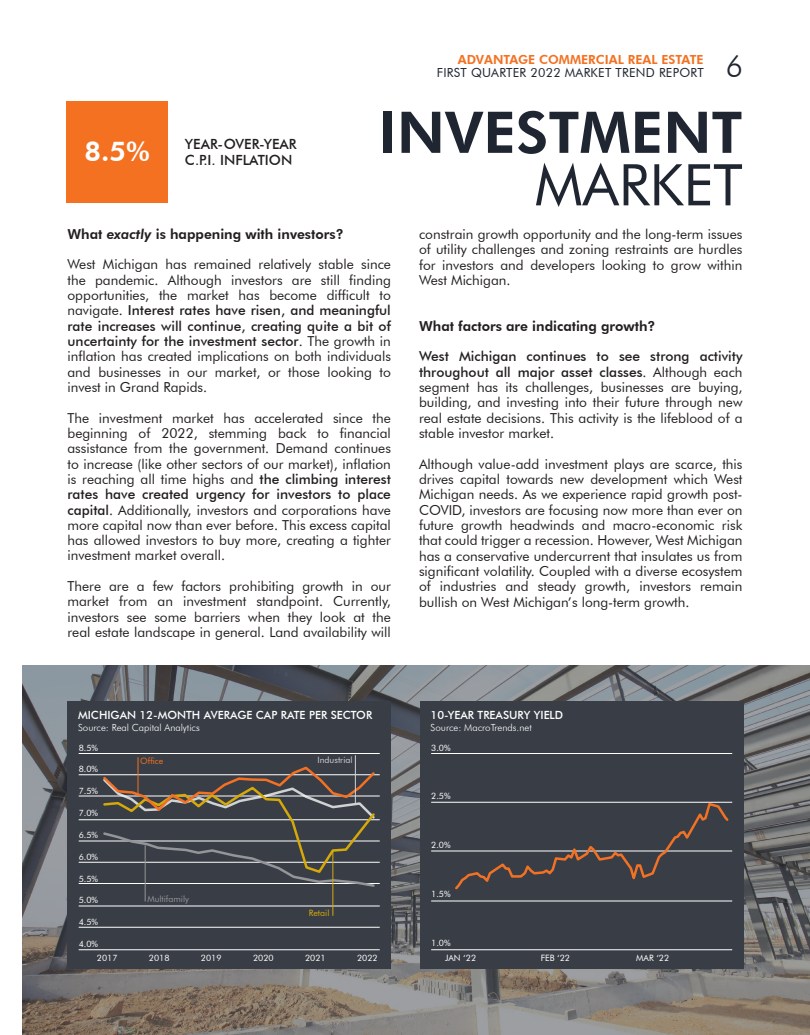
<style>
.page{position:relative;width:810px;height:1035px;background:#fff}
.page>*{position:absolute;margin:0;border:0;box-sizing:border-box;transform-origin:0 0}
.t1{font:800 57.5px "Futura BT";color:#202631}
.t2{font:57.5px "Futura BT";color:#202631}
.t3{font:300 30px "Futura BT";color:#202631}
.t4{font:800 27.25px "Futura BT";color:#fff}
.t5{font:500 14px "Futura BT";color:#231f20}
.t6{font:13.75px/15.4px "Futura BT";color:#231f20;text-align:justify}
.t7{font:800 13.75px "Futura BT";color:#231f20}
.t8{font:12.5px "Futura BT";letter-spacing:.02em;color:#202631}
.t9{font:800 12.5px "Futura BT";color:#f37121}
.t10{font:500 11.25px "Futura BT";color:#fff}
.t11{font:300 9.75px "Futura BT";color:#fff}
.t12{font:8.75px/14.2px "Futura BT";color:#fff}
.t13{font:8.75px "Futura BT";color:#939598}
.t14{font:8.75px "Futura BT";color:#d1d2d4}
.t15{font:8.75px "Futura BT";color:#d5a909}
.t16{font:8.75px "Futura BT";color:#f37121}
.s1{font-style:italic}
.s2{font-weight:500}
</style>
<div class="page">
<svg style="left:22px;top:665px;width:788px;height:370px;background:#7a7977"></svg>
<div style="left:66px;top:102px;width:102px;height:101px;background:#f37121"></div>
<div style="left:67px;top:702px;width:324px;height:267px;background:#393e46"></div>
<hr style="left:79px;top:753px;width:301px;height:1px;background:#fff">
<hr style="left:79px;top:950px;width:301px;height:1px;background:#fff">
<hr style="left:79px;top:927px;width:301px;height:1px;background:#fff">
<hr style="left:79px;top:906px;width:301px;height:1px;background:#fff">
<hr style="left:79px;top:883px;width:301px;height:1px;background:#fff">
<hr style="left:79px;top:862px;width:301px;height:1px;background:#fff">
<hr style="left:79px;top:841px;width:301px;height:1px;background:#fff">
<hr style="left:79px;top:820px;width:301px;height:1px;background:#fff">
<hr style="left:79px;top:796px;width:301px;height:1px;background:#fff">
<hr style="left:79px;top:775px;width:301px;height:1px;background:#fff">
<hr style="left:333px;top:850px;width:1px;height:66px;background:#d5a909">
<hr style="left:145px;top:845px;width:1px;height:56px;background:#939598">
<hr style="left:138px;top:757px;width:1px;height:38px;background:#f37121">
<svg style="left:101px;top:765px;width:276px;height:123px"></svg>
<hr style="left:355px;top:755px;width:1px;height:49px;background:#d1d2d4">
<div style="left:420px;top:702px;width:323px;height:267px;background:#393e46"></div>
<hr style="left:431px;top:753px;width:301px;height:1px;background:#fff">
<hr style="left:431px;top:950px;width:301px;height:1px;background:#fff">
<hr style="left:431px;top:901px;width:301px;height:1px;background:#fff">
<hr style="left:431px;top:851px;width:301px;height:1px;background:#fff">
<hr style="left:431px;top:802px;width:301px;height:1px;background:#fff">
<svg style="left:453px;top:801px;width:278px;height:89px"></svg>
<h3 class="t4" style="left:85px;top:135px;width:66px">8.5%</h3>
<p class="t5" style="left:185px;top:135px;width:113px">YEAR-OVER-YEAR</p>
<p class="t5" style="left:185px;top:152px;width:109px">C.P.I. INFLATION</p>
<p class="t9" style="left:458px;top:52px;width:247px">ADVANTAGE COMMERCIAL REAL ESTATE</p>
<p class="t8" style="left:437px;top:65px;width:268px">FIRST QUARTER 2022 MARKET TREND REPORT</p>
<h2 class="t3" style="left:726px;top:48px;width:19px">6</h2>
<h1 class="t1" style="left:379px;top:97px;width:365px">INVESTMENT</h1>
<h1 class="t2" style="left:535px;top:150px;width:209px">MARKET</h1>
<p class="t7" style="left:68px;top:226px;width:278px">What <span class="s1">exactly</span> is happening with investors?</p>
<p class="t6" style="left:68px;top:257px;width:325px">West Michigan has remained relatively stable since the pandemic. Although investors are still finding opportunities, the market has become difficult to navigate. <span class="s2">Interest rates have risen, and meaningful rate increases will continue, creating quite a bit of uncertainty for the investment sector</span>. The growth in inflation has created implications on both individuals and businesses in our market, or those looking to invest in Grand Rapids.</p>
<p class="t6" style="left:68px;top:410px;width:325px">The investment market has accelerated since the beginning of 2022, stemming back to financial assistance from the government. Demand continues to increase (like other sectors of our market), inflation is reaching all time highs and <span class="s2">the climbing interest rates have created urgency for investors to place capital</span>. Additionally, investors and corporations have more capital now than ever before. This excess capital has allowed investors to buy more, creating a tighter investment market overall.</p>
<p class="t6" style="left:68px;top:578px;width:325px">There are a few factors prohibiting growth in our market from an investment standpoint. Currently, investors see some barriers when they look at the real estate landscape in general. Land availability will</p>
<p class="t6" style="left:419px;top:226px;width:325px">constrain growth opportunity and the long-term issues of utility challenges and zoning restraints are hurdles for investors and developers looking to grow within West Michigan.</p>
<p class="t7" style="left:419px;top:318px;width:238px">What factors are indicating growth?</p>
<p class="t6" style="left:419px;top:349px;width:325px"><span class="s2">West Michigan continues to see strong activity throughout all major asset classes</span>. Although each segment has its challenges, businesses are buying, building, and investing into their future through new real estate decisions. This activity is the lifeblood of a stable investor market.</p>
<p class="t6" style="left:419px;top:456px;width:325px">Although value-add investment plays are scarce, this drives capital towards new development which West Michigan needs. As we experience rapid growth post-COVID, investors are focusing now more than ever on future growth headwinds and macro-economic risk that could trigger a recession. However, West Michigan has a conservative undercurrent that insulates us from significant volatility. Coupled with a diverse ecosystem of industries and steady growth, investors remain bullish on West Michigan’s long-term growth.</p>
<p class="t10" style="left:78px;top:709px;width:296px">MICHIGAN 12-MONTH AVERAGE CAP RATE PER SECTOR</p>
<p class="t11" style="left:78px;top:722px;width:123px">Source: Real Capital Analytics</p>
<p class="t12" style="left:79px;top:740px;width:21px">8.5%</p>
<p class="t12" style="left:79px;top:762px;width:21px">8.0%</p>
<p class="t12" style="left:79px;top:784px;width:21px">7.5%</p>
<p class="t12" style="left:79px;top:806px;width:21px">7.0%</p>
<p class="t12" style="left:79px;top:828px;width:21px">6.5%</p>
<p class="t12" style="left:79px;top:849px;width:21px">6.0%</p>
<p class="t12" style="left:79px;top:871px;width:21px">5.5%</p>
<p class="t12" style="left:79px;top:893px;width:21px">5.0%</p>
<p class="t12" style="left:79px;top:915px;width:21px">4.5%</p>
<p class="t12" style="left:97px;top:937px;width:22px;text-indent:-18px">4.0%<br>2017</p>
<p class="t16" style="left:140px;top:755px;width:25px">Office</p>
<p class="t14" style="left:318px;top:755px;width:37px">Industrial</p>
<p class="t13" style="left:147px;top:893px;width:43px">Multifamily</p>
<p class="t15" style="left:309px;top:907px;width:22px">Retail</p>
<p class="t12" style="left:149px;top:951px;width:22px">2018</p>
<p class="t12" style="left:201px;top:951px;width:22px">2019</p>
<p class="t12" style="left:253px;top:951px;width:22px">2020</p>
<p class="t12" style="left:305px;top:951px;width:22px">2021</p>
<p class="t12" style="left:357px;top:951px;width:22px">2022</p>
<p class="t10" style="left:431px;top:708px;width:134px">10-YEAR TREASURY YIELD</p>
<p class="t11" style="left:431px;top:721px;width:103px">Source: MacroTrends.net</p>
<p class="t12" style="left:431px;top:740px;width:21px">3.0%</p>
<p class="t12" style="left:431px;top:789px;width:21px">2.5%</p>
<p class="t12" style="left:431px;top:838px;width:21px">2.0%</p>
<p class="t12" style="left:431px;top:887px;width:21px">1.5%</p>
<p class="t12" style="left:445px;top:935px;width:33px;line-height:15px;text-indent:-14px">1.0%<br>JAN ‘22</p>
<p class="t12" style="left:541px;top:950px;width:31px">FEB ‘22</p>
<p class="t12" style="left:636px;top:950px;width:34px">MAR ‘22</p>
</div>
